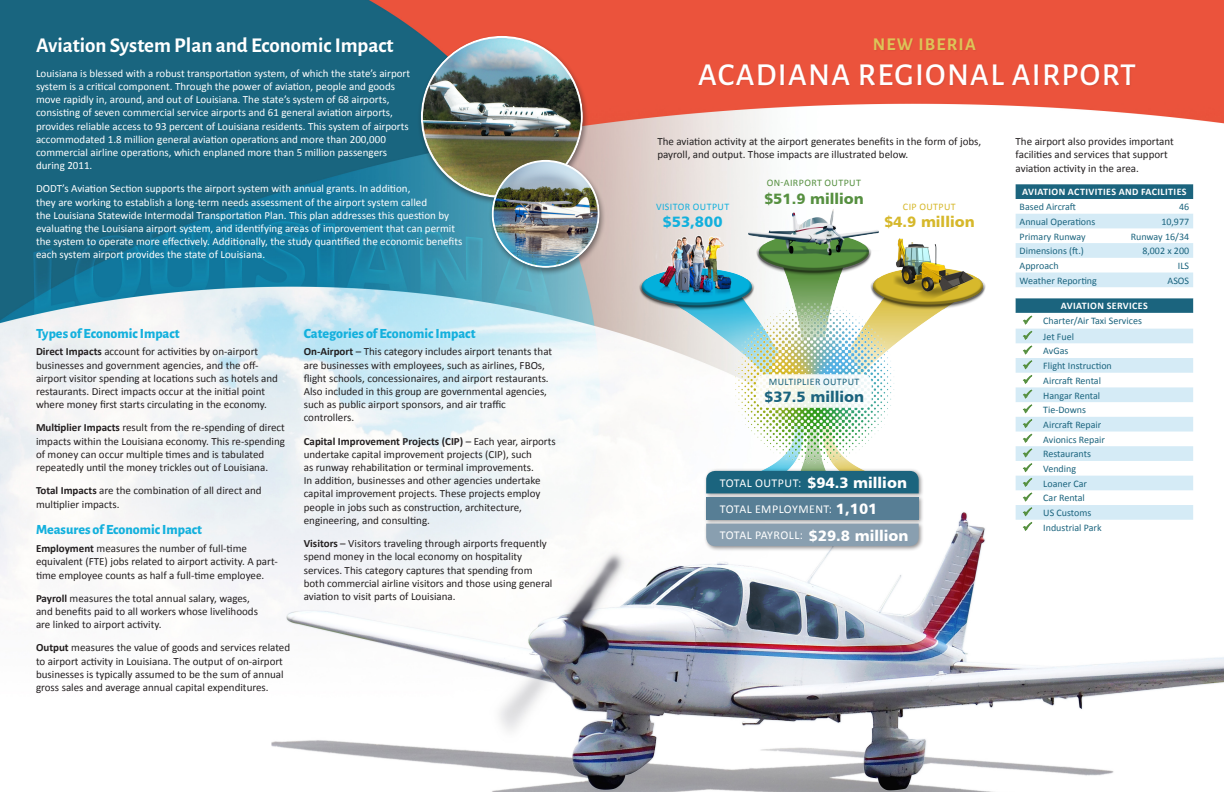
<style>
.page{position:relative;width:1224px;height:792px;background:#fff}
.page>*{position:absolute;margin:0;border:0;box-sizing:border-box;transform-origin:0 0}
.airport_title{font:500 32px "Alegreya Sans";letter-spacing:.04em;color:#fff}
.t1{font:700 21px "Alegreya Sans";color:#fff}
.airport_city{font:700 18px "Alegreya Sans";letter-spacing:.065em;color:#ddc458}
.impact_totals{font:15px "Humanist 777 BT Black B";color:#fff}
.impact_numbers{font:15px "Humanist 777 BT Black B";color:#569040}
.impact_numbers-2{font:15px "Humanist 777 BT Black B";color:#1b647e}
.impact_numbers-3{font:15px "Humanist 777 BT Black B";color:#d6b82b}
.impact_numbers-4{font:15px "Humanist 777 BT Black B";color:#13b0dd}
.t2{font:800 14px "Alegreya Sans";color:#13b0dd}
.t3{font:12px/26.3px "Calibri";letter-spacing:.04em;color:#fff}
.t4{font:11px/13.2px "Calibri";color:#231f20}
.t5{font:11px/13.2px "Calibri";color:#fff}
.table_text{font:10px "Calibri";color:#1b647e}
.table_headers{font:700 10px "Calibri";letter-spacing:.04em;color:#fff}
.t6{font:10px "Calibri";letter-spacing:.04em;color:#569040}
.table_text-2{font:10px "Calibri";letter-spacing:.04em;color:#1b647e}
.t7{font:10px "Calibri";letter-spacing:.04em;color:#13b0dd}
.t8{font:10px "Calibri";letter-spacing:.04em;color:#d6b82b}
.s1{font-weight:700}
</style>
<div class="page">
<img style="left:0;top:0;width:1224px;height:792px">
<img style="left:629px;top:166px;width:370px;height:408px">
<div style="left:757px;top:374px;width:115px;height:34px;background:linear-gradient(to bottom,#f6f9f5,#f2f8f1);border-radius:9px"></div>
<div style="left:418px;top:34px;width:188px;height:242px;background:#231f20;opacity:.5"></div>
<div style="left:419px;top:35px;width:164px;height:101px;background:#fff;opacity:.75"></div>
<div style="left:419px;top:51px;width:164px;height:148px;background:#fff;opacity:.75"></div>
<div style="left:490px;top:159px;width:110px;height:67px;background:#d5ebf6;opacity:.75"></div>
<div style="left:490px;top:170px;width:110px;height:99px;background:#13b0dd;opacity:.75"></div>
<div style="left:704px;top:468px;width:220px;height:84px;background:#231f20;opacity:.5"></div>
<div style="left:706px;top:497px;width:213px;height:23px;background:#577e95"></div>
<div style="left:706px;top:524px;width:213px;height:22px;background:#899fb0"></div>
<div style="left:706px;top:471px;width:213px;height:22px;background:#1b647e"></div>
<div style="left:874px;top:38px;width:103px;height:14px;background:#e3513b"></div>
<div style="left:698px;top:63px;width:439px;height:24px;background:#231f20;opacity:.1"></div>
<svg style="left:1016px;top:184px;width:177px;height:347px"></svg>
<h2 class="t1" style="left:36px;top:30px;width:359px">Aviation System Plan and Economic Impact</h2>
<p class="t5" style="left:36px;top:67px;width:376px">Louisiana is blessed with a robust transportation system, of which the state’s airport system is a critical component. Through the power of aviation, people and goods move rapidly in, around, and out of Louisiana. The state’s system of 68 airports, consisting of seven commercial service airports and 61 general aviation airports, provides reliable access to 93 percent of Louisiana residents. This system of airports accommodated 1.8 million general aviation operations and more than 200,000 commercial airline operations, which enplaned more than 5 million passengers during 2011.</p>
<p class="t5" style="left:36px;top:182px;width:428px">DODT’s Aviation Section supports the airport system with annual grants. In addition,<br>they are working to establish a long-term needs assessment of the airport system called<br>the Louisiana Statewide Intermodal Transportation Plan. This plan addresses this question by evaluating the Louisiana airport system, and identifying areas of improvement that can permit the system to operate more effectively. Additionally, the study quantified the economic benefits each system airport provides the state of Louisiana.</p>
<p class="t2" style="left:36px;top:323px;width:145px">Types of Economic Impact</p>
<p class="t4" style="left:36px;top:345px;width:244px"><span class="s1">Direct Impacts</span> account for activities by on-airport businesses and government agencies, and the off&shy;airport visitor spending at locations such as hotels and restaurants. Direct impacts occur at the initial point where money first starts circulating in the economy.</p>
<p class="t4" style="left:36px;top:421px;width:250px"><span class="s1">Multiplier Impacts</span> result from the re-spending of direct impacts within the Louisiana economy. This re-spending of money can occur multiple times and is tabulated repeatedly until the money trickles out of Louisiana.</p>
<p class="t4" style="left:36px;top:484px;width:227px"><span class="s1">Total Impacts</span> are the combination of all direct and multiplier impacts.</p>
<p class="t2" style="left:36px;top:519px;width:168px">Measures of Economic Impact</p>
<p class="t4" style="left:36px;top:542px;width:243px"><span class="s1">Employment</span> measures the number of full-time equivalent (FTE) jobs related to airport activity. A part&shy;time employee counts as half a full-time employee.</p>
<p class="t4" style="left:36px;top:592px;width:224px"><span class="s1">Payroll</span> measures the total annual salary, wages, and benefits paid to all workers whose livelihoods are linked to airport activity.</p>
<p class="t4" style="left:36px;top:641px;width:256px"><span class="s1">Output</span> measures the value of goods and services related to airport activity in Louisiana. The output of on-airport businesses is typically assumed to be the sum of annual gross sales and average annual capital expenditures.</p>
<p class="t2" style="left:304px;top:323px;width:173px">Categories of Economic Impact</p>
<p class="t4" style="left:304px;top:345px;width:250px"><span class="s1">On-Airport</span> – This category includes airport tenants that are businesses with employees, such as airlines, FBOs, flight schools, concessionaires, and airport restaurants.<br>Also included in this group are governmental agencies, such as public airport sponsors, and air traffic controllers.</p>
<p class="t4" style="left:304px;top:434px;width:254px"><span class="s1">Capital Improvement Projects (CIP)</span> – Each year, airports undertake capital improvement projects (CIP), such<br>as runway rehabilitation or terminal improvements.<br>In addition, businesses and other agencies undertake capital improvement projects. These projects employ people in jobs such as construction, architecture, engineering, and consulting.</p>
<p class="t4" style="left:304px;top:537px;width:250px"><span class="s1">Visitors</span> – Visitors traveling through airports frequently spend money in the local economy on hospitality services. This category captures that spending from both commercial airline visitors and those using general aviation to visit parts of Louisiana.</p>
<p class="airport_city" style="left:873px;top:31px;width:104px">NEW IBERIA</p>
<p class="airport_title" style="left:698px;top:52px;width:439px">ACADIANA REGIONAL AIRPORT</p>
<p class="t4" style="left:657px;top:135px;width:325px">The aviation activity at the airport generates benefits in the form of jobs, payroll, and output. Those impacts are illustrated below.</p>
<p class="t6" style="left:767px;top:177px;width:95px">ON-AIRPORT OUTPUT</p>
<p class="impact_numbers" style="left:764px;top:189px;width:101px">$51.9 million</p>
<p class="t7" style="left:656px;top:200px;width:75px">VISITOR OUTPUT</p>
<p class="t8" style="left:903px;top:200px;width:54px">CIP OUTPUT</p>
<p class="impact_numbers-4" style="left:663px;top:212px;width:62px">$53,800</p>
<p class="impact_numbers-3" style="left:884px;top:212px;width:92px">$4.9 million</p>
<p class="table_text-2" style="left:769px;top:375px;width:92px">MULTIPLIER OUTPUT</p>
<p class="impact_numbers-2" style="left:764px;top:387px;width:101px">$37.5 million</p>
<p class="impact_totals" style="left:807px;top:473px;width:101px">$94.3 million</p>
<p class="impact_totals" style="left:809px;top:526px;width:101px">$29.8 million</p>
<p class="t3" style="left:720px;top:470px;width:83px">TOTAL OUTPUT:</p>
<p class="impact_totals" style="left:836px;top:499px;width:43px">1,101</p>
<p class="t3" style="left:720px;top:496px;width:114px">TOTAL EMPLOYMENT:<br>TOTAL PAYROLL:</p>
<p class="t4" style="left:1016px;top:135px;width:160px">The airport also provides important facilities and services that support aviation activity in the area.</p>
<p class="table_headers" style="left:1022px;top:186px;width:166px">AVIATION ACTIVITIES AND FACILITIES</p>
<p class="table_text" style="left:1020px;top:200px;width:58px">Based Aircraft</p>
<p class="table_text" style="left:1179px;top:200px;width:12px">46</p>
<p class="table_text" style="left:1020px;top:215px;width:77px">Annual Operations</p>
<p class="table_text" style="left:1161px;top:215px;width:29px">10,977</p>
<p class="table_text" style="left:1020px;top:230px;width:68px">Primary Runway</p>
<p class="table_text" style="left:1131px;top:230px;width:60px">Runway 16/34</p>
<p class="table_text" style="left:1020px;top:245px;width:66px">Dimensions (ft.)</p>
<p class="table_text" style="left:1142px;top:245px;width:48px">8,002 x 200</p>
<p class="table_text" style="left:1020px;top:259px;width:41px">Approach</p>
<p class="table_text" style="left:1178px;top:259px;width:13px">ILS</p>
<p class="table_text" style="left:1020px;top:274px;width:79px">Weather Reporting</p>
<p class="table_text" style="left:1168px;top:274px;width:23px">ASOS</p>
<p class="table_headers" style="left:1061px;top:300px;width:88px">AVIATION SERVICES</p>
<p class="table_text" style="left:1043px;top:314px;width:100px">Charter/Air Taxi Services</p>
<p class="table_text" style="left:1043px;top:330px;width:32px">Jet Fuel</p>
<p class="table_text" style="left:1043px;top:345px;width:27px">AvGas</p>
<p class="table_text" style="left:1043px;top:359px;width:70px">Flight Instruction</p>
<p class="table_text" style="left:1043px;top:374px;width:59px">Aircraft Rental</p>
<p class="table_text" style="left:1043px;top:389px;width:59px">Hangar Rental</p>
<p class="table_text" style="left:1043px;top:404px;width:44px">Tie-Downs</p>
<p class="table_text" style="left:1043px;top:418px;width:60px">Aircraft Repair</p>
<p class="table_text" style="left:1043px;top:433px;width:63px">Avionics Repair</p>
<p class="table_text" style="left:1043px;top:448px;width:49px">Restaurants</p>
<p class="table_text" style="left:1043px;top:462px;width:34px">Vending</p>
<p class="table_text" style="left:1043px;top:477px;width:45px">Loaner Car</p>
<p class="table_text" style="left:1043px;top:492px;width:43px">Car Rental</p>
<p class="table_text" style="left:1043px;top:506px;width:50px">US Customs</p>
<p class="table_text" style="left:1043px;top:521px;width:60px">Industrial Park</p>
</div>
